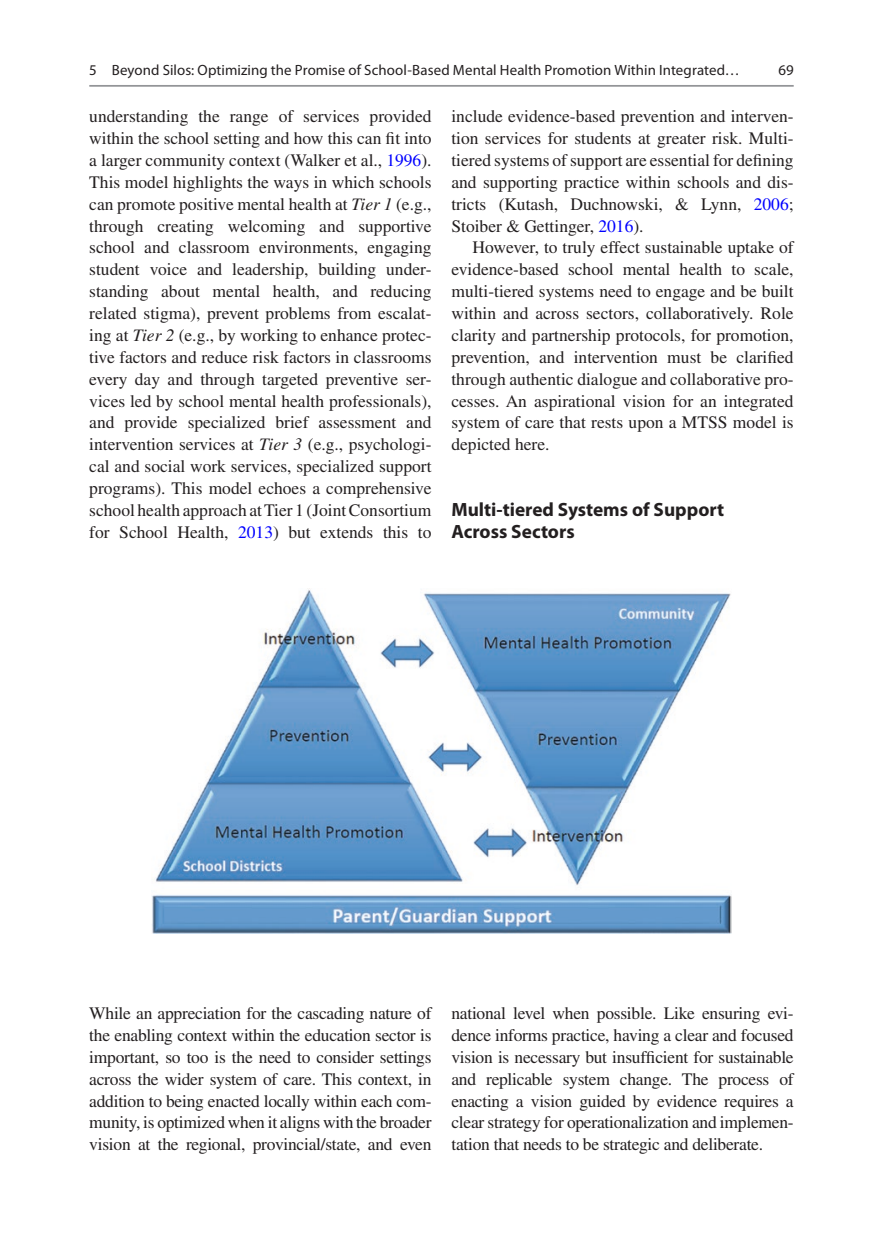
<style>
.page{position:relative;width:883px;height:1260px;background:#fff}
.page>*{position:absolute;margin:0;border:0;box-sizing:border-box;transform-origin:0 0}
.t1{font:700 19.25px/21.9px "Nsvlvj Myriad Pro";color:#231f20}
.t2{font:17.5px/21.9px "Fdrqgk Times LT Std";color:#231f20;text-align:justify}
.t3{font:14.88px "Llnrff Myriad Pro";letter-spacing:.005em;color:#231f20}
.t4{font:14.88px "Dgxgcy Myriad Pro";color:#231f20}
.s1{color:#00f}
.s2{font-family:"Vxbnpb Times LT Std";font-style:italic}
</style>
<div class="page">
<img style="left:151px;top:588px;width:581px;height:346px">
<hr style="left:89px;top:85px;width:705px;height:2px;background:#939598">
<p class="t3" style="left:89px;top:61px;width:652px">5 Beyond Silos: Optimizing the Promise of School-Based Mental Health Promotion Within Integrated…</p>
<p class="t4" style="left:779px;top:61px;width:17px">69</p>
<p class="t2" style="left:89px;top:105px;width:344px">understanding the range of services provided within the school setting and how this can fit into a larger community context (Walker et al., <span class="s1">1996</span>).<br>This model highlights the ways in which schools can promote positive mental health at <span class="s2">Tier 1</span> (e.g., through creating welcoming and supportive school and classroom environments, engaging student voice and leadership, building under&shy;standing about mental health, and reducing related stigma), prevent problems from escalat&shy;ing at <span class="s2">Tier 2</span> (e.g., by working to enhance protec&shy;tive factors and reduce risk factors in classrooms every day and through targeted preventive ser&shy;vices led by school mental health professionals), and provide specialized brief assessment and intervention services at <span class="s2">Tier 3</span> (e.g., psychologi&shy;cal and social work services, specialized support programs). This model echoes a comprehensive school health approach at Tier 1 (Joint Consortium for School Health, <span class="s1">2013</span>) but extends this to</p>
<p class="t2" style="left:451px;top:105px;width:344px">include evidence-based prevention and interven&shy;tion services for students at greater risk. Multi&shy;tiered systems of support are essential for defining and supporting practice within schools and dis&shy;tricts (Kutash, Duchnowski, &amp; Lynn, <span class="s1">2006</span>; Stoiber &amp; Gettinger, <span class="s1">2016</span>).</p>
<p class="t2" style="left:451px;top:237px;width:344px;text-indent:21px">However, to truly effect sustainable uptake of evidence-based school mental health to scale, multi-tiered systems need to engage and be built within and across sectors, collaboratively. Role clarity and partnership protocols, for promotion, prevention, and intervention must be clarified through authentic dialogue and collaborative pro&shy;cesses. An aspirational vision for an integrated system of care that rests upon a MTSS model is depicted here.</p>
<p class="t1" style="left:451px;top:498px;width:274px">Multi-tiered Systems of Support<br>Across Sectors</p>
<p class="t2" style="left:89px;top:1002px;width:344px">While an appreciation for the cascading nature of the enabling context within the education sector is important, so too is the need to consider settings across the wider system of care. This context, in addition to being enacted locally within each com&shy;munity, is optimized when it aligns with the broader vision at the regional, provincial/state, and even</p>
<p class="t2" style="left:451px;top:1002px;width:344px">national level when possible. Like ensuring evi&shy;dence informs practice, having a clear and focused vision is necessary but insufficient for sustainable and replicable system change. The process of enacting a vision guided by evidence requires a clear strategy for operationalization and implemen&shy;tation that needs to be strategic and deliberate.</p>
</div>
